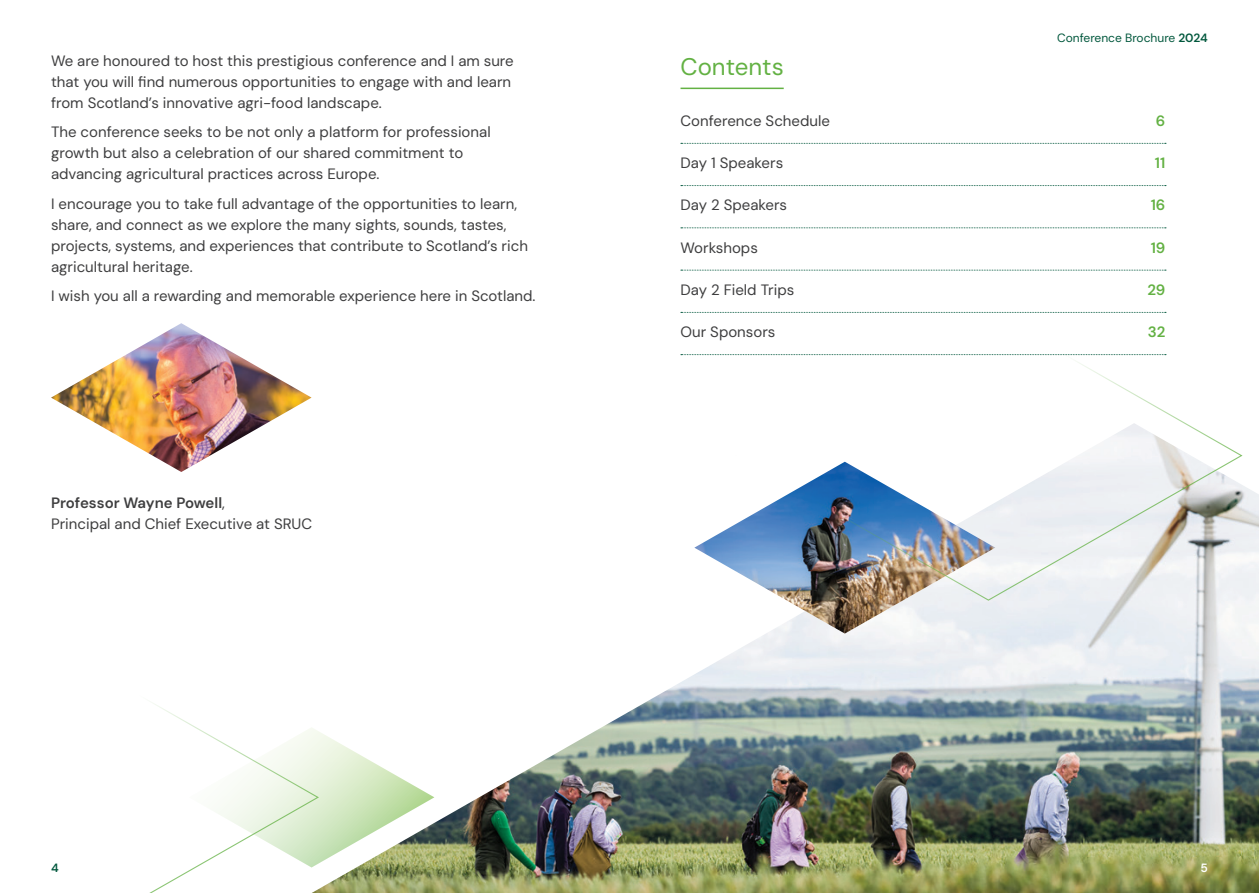
<style>
.page{position:relative;width:1259px;height:893px;background:#fff}
.page>*{position:absolute;margin:0;border:0;box-sizing:border-box;transform-origin:0 0}
.t1{font:24px "DM Sans";color:#63b143}
.t2{font:15px/21px "DM Sans";color:#3e3e3f}
.t3{font:600 15px "DM Sans";color:#63b143}
.t4{font:12px "DM Sans";color:#01573c}
.t5{font:600 12px "DM Sans";color:#01573c}
.t6{font:600 12px "DM Sans";color:#fff}
.s1{font-weight:600}
</style>
<div class="page">
<img style="left:51px;top:323px;width:260px;height:149px">
<hr style="left:680px;top:88px;width:103px;height:1px;background:#63b143">
<svg style="left:681px;top:143px;width:485px;height:1px"></svg>
<svg style="left:681px;top:185px;width:485px;height:1px"></svg>
<svg style="left:681px;top:227px;width:485px;height:1px"></svg>
<svg style="left:681px;top:270px;width:485px;height:1px"></svg>
<svg style="left:681px;top:312px;width:52px;height:1px"></svg>
<svg style="left:681px;top:354px;width:52px;height:1px"></svg>
<img style="left:320px;top:486px;width:939px;height:407px">
<svg style="left:320px;top:727px;width:114px;height:140px"></svg>
<img style="left:694px;top:486px;width:301px;height:148px">
<svg style="left:733px;top:311px;width:510px;height:290px"></svg>
<svg style="left:149px;top:703px;width:171px;height:190px"></svg>
<p class="t2" style="left:51px;top:50px;width:464px">We are honoured to host this prestigious conference and I am sure that you will find numerous opportunities to engage with and learn from Scotland’s innovative agri-food landscape.</p>
<p class="t2" style="left:51px;top:122px;width:441px">The conference seeks to be not only a platform for professional growth but also a celebration of our shared commitment to advancing agricultural practices across Europe.</p>
<p class="t2" style="left:51px;top:193px;width:478px">I encourage you to take full advantage of the opportunities to learn, share, and connect as we explore the many sights, sounds, tastes, projects, systems, and experiences that contribute to Scotland’s rich agricultural heritage.</p>
<p class="t2" style="left:51px;top:286px;width:486px">I wish you all a rewarding and memorable experience here in Scotland.</p>
<p class="t2" style="left:51px;top:492px;width:263px"><span class="s1">Professor Wayne Powell</span>,<br>Principal and Chief Executive at SRUC</p>
<p class="t5" style="left:51px;top:860px;width:9px">4</p>
<p class="t1" style="left:680px;top:52px;width:105px">Contents</p>
<p class="t4" style="left:1057px;top:30px;width:152px">Conference Brochure <span class="s1">2024</span></p>
<p class="t2" style="left:680px;top:110px;width:151px">Conference Schedule</p>
<p class="t3" style="left:1156px;top:111px;width:11px">6</p>
<p class="t2" style="left:680px;top:152px;width:104px">Day 1 Speakers</p>
<p class="t3" style="left:1155px;top:154px;width:12px">11</p>
<p class="t2" style="left:680px;top:195px;width:108px">Day 2 Speakers</p>
<p class="t3" style="left:1150px;top:196px;width:16px">16</p>
<p class="t2" style="left:680px;top:237px;width:79px">Workshops</p>
<p class="t3" style="left:1150px;top:238px;width:16px">19</p>
<p class="t2" style="left:680px;top:279px;width:115px">Day 2 Field Trips</p>
<p class="t3" style="left:1147px;top:280px;width:20px">29</p>
<p class="t2" style="left:680px;top:321px;width:96px">Our Sponsors</p>
<p class="t3" style="left:1147px;top:323px;width:19px">32</p>
<p class="t6" style="left:1200px;top:860px;width:9px">5</p>
</div>
